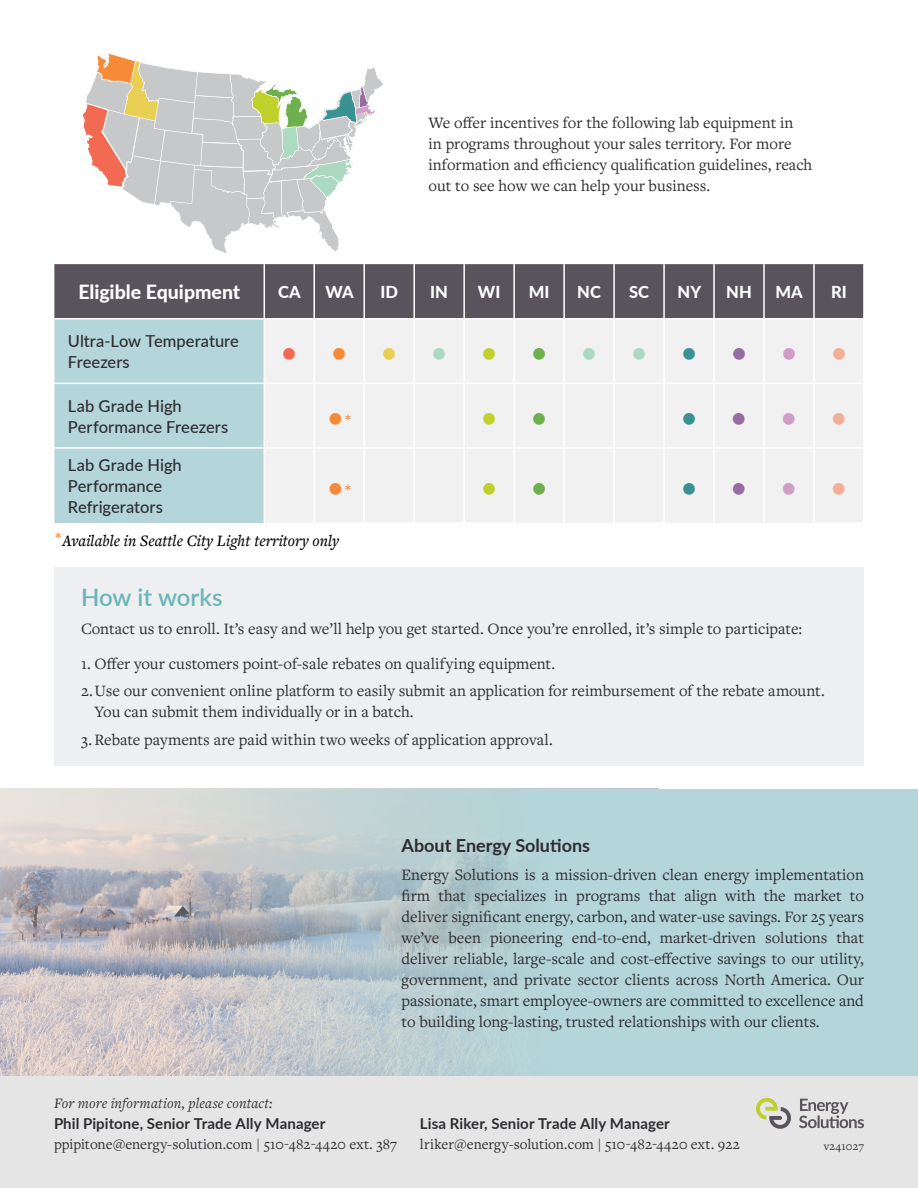
<style>
.page{position:relative;width:918px;height:1188px;background:#fff}
.page>*{position:absolute;margin:0;border:0;box-sizing:border-box;transform-origin:0 0}
.t1{font:500 30px "Lato";color:#acdac0}
.t2{font:500 30px "Lato";color:#3a9191}
.t3{font:500 30px "Lato";color:#f68a37}
.t4{font:500 30px "Lato";color:#bfd12a}
.t5{font:600 24px "Lato";letter-spacing:-.005em;color:#6bb5ba}
.t6{font:800 19.5px "Lato";color:#fff}
.t7{font:700 18px "Lato";color:#2e2c30}
.t8{font:16.5px/21px "Freight Text Pro";color:#2e2c30}
.t9{font:500 16.5px/21px "Lato";letter-spacing:.005em;color:#2e2c30}
.t10{font:italic 500 16.5px "Freight Text Pro";color:#000}
.t11{font:800 16.5px "Lato";color:#fff}
.t12{font:15px "Freight Text Pro";color:#2e2c30}
.t13{font:700 15px "Lato";letter-spacing:.01em;color:#2e2c30}
.t14{font:italic 15px "Freight Text Pro";letter-spacing:.01em;color:#2e2c30}
.t15{font:12px "Freight Text Pro";letter-spacing:.02em;color:#2e2c30}
.s1{color:#f26a51}
.s2{color:#f68a37}
.s3{color:#e9cf54}
.s4{color:#bfd12a}
.s5{color:#6fb04e}
.s6{color:#3a9191}
.s7{color:#986ba1}
.s8{color:#d09dc7}
.s9{color:#f3ae98}
.s10{font-size:18px}
.s11{font-family:"Lato";font-style:normal;font-size:18px;color:#f68a37}
</style>
<div class="page">
<div style="left:0;top:1076px;width:918px;height:112px;background:#e6e5e6"></div>
<svg style="left:799px;top:1099px;width:65px;height:29px"></svg>
<svg style="left:756px;top:1098px;width:35px;height:31px"></svg>
<svg style="left:0;top:789px;width:918px;height:287px;background:#bbcdd0"></svg>
<div style="left:54px;top:567px;width:810px;height:198px;background:#eeeff0"></div>
<div style="left:54px;top:264px;width:809px;height:54px;background:#59535c"></div>
<div style="left:54px;top:320px;width:210px;height:203px;background:#b4d6da"></div>
<div style="left:265px;top:320px;width:598px;height:203px;background:#f1f1f2"></div>
<hr style="left:264px;top:264px;width:1px;height:54px;background:#fff">
<hr style="left:513px;top:264px;width:2px;height:54px;background:#fff">
<hr style="left:563px;top:264px;width:2px;height:54px;background:#fff">
<hr style="left:663px;top:264px;width:2px;height:54px;background:#fff">
<hr style="left:713px;top:264px;width:2px;height:54px;background:#fff">
<hr style="left:513px;top:320px;width:2px;height:63px;background:#fff">
<hr style="left:563px;top:320px;width:2px;height:63px;background:#fff">
<hr style="left:663px;top:320px;width:2px;height:63px;background:#fff">
<hr style="left:713px;top:320px;width:2px;height:63px;background:#fff">
<hr style="left:54px;top:383px;width:210px;height:1px;background:#fff">
<hr style="left:264px;top:383px;width:50px;height:1px;background:#fff">
<hr style="left:514px;top:383px;width:50px;height:1px;background:#fff">
<hr style="left:564px;top:383px;width:50px;height:1px;background:#fff">
<hr style="left:664px;top:383px;width:50px;height:1px;background:#fff">
<hr style="left:714px;top:383px;width:50px;height:1px;background:#fff">
<hr style="left:764px;top:383px;width:50px;height:1px;background:#fff">
<hr style="left:54px;top:447px;width:210px;height:2px;background:#fff">
<hr style="left:313px;top:384px;width:2px;height:63px;background:#fff">
<hr style="left:363px;top:384px;width:2px;height:63px;background:#fff">
<hr style="left:413px;top:384px;width:2px;height:63px;background:#fff">
<hr style="left:463px;top:384px;width:2px;height:63px;background:#fff">
<hr style="left:513px;top:384px;width:2px;height:63px;background:#fff">
<hr style="left:563px;top:384px;width:2px;height:63px;background:#fff">
<hr style="left:613px;top:384px;width:2px;height:63px;background:#fff">
<hr style="left:663px;top:384px;width:2px;height:63px;background:#fff">
<hr style="left:713px;top:384px;width:2px;height:63px;background:#fff">
<hr style="left:763px;top:384px;width:2px;height:63px;background:#fff">
<hr style="left:813px;top:384px;width:2px;height:63px;background:#fff">
<hr style="left:264px;top:447px;width:50px;height:2px;background:#fff">
<hr style="left:314px;top:447px;width:50px;height:2px;background:#fff">
<hr style="left:313px;top:449px;width:2px;height:73px;background:#fff">
<hr style="left:364px;top:447px;width:50px;height:2px;background:#fff">
<hr style="left:363px;top:449px;width:2px;height:73px;background:#fff">
<hr style="left:414px;top:447px;width:50px;height:2px;background:#fff">
<hr style="left:413px;top:449px;width:2px;height:73px;background:#fff">
<hr style="left:464px;top:447px;width:50px;height:2px;background:#fff">
<hr style="left:463px;top:449px;width:2px;height:73px;background:#fff">
<hr style="left:514px;top:447px;width:50px;height:2px;background:#fff">
<hr style="left:513px;top:449px;width:2px;height:73px;background:#fff">
<hr style="left:564px;top:447px;width:50px;height:2px;background:#fff">
<hr style="left:563px;top:449px;width:2px;height:74px;background:#fff">
<hr style="left:614px;top:447px;width:50px;height:2px;background:#fff">
<hr style="left:613px;top:449px;width:2px;height:73px;background:#fff">
<hr style="left:664px;top:447px;width:50px;height:2px;background:#fff">
<hr style="left:663px;top:449px;width:2px;height:73px;background:#fff">
<hr style="left:714px;top:447px;width:50px;height:2px;background:#fff">
<hr style="left:713px;top:449px;width:2px;height:74px;background:#fff">
<hr style="left:764px;top:447px;width:50px;height:2px;background:#fff">
<hr style="left:763px;top:449px;width:2px;height:74px;background:#fff">
<hr style="left:814px;top:447px;width:51px;height:2px;background:#fff">
<hr style="left:813px;top:449px;width:2px;height:73px;background:#fff">
<hr style="left:763px;top:264px;width:2px;height:54px;background:#fff">
<hr style="left:813px;top:264px;width:2px;height:54px;background:#fff">
<hr style="left:613px;top:264px;width:2px;height:54px;background:#fff">
<hr style="left:313px;top:264px;width:2px;height:54px;background:#fff">
<hr style="left:363px;top:264px;width:2px;height:54px;background:#fff">
<hr style="left:413px;top:264px;width:2px;height:54px;background:#fff">
<hr style="left:463px;top:264px;width:2px;height:54px;background:#fff">
<hr style="left:763px;top:320px;width:2px;height:63px;background:#fff">
<hr style="left:813px;top:320px;width:2px;height:63px;background:#fff">
<hr style="left:613px;top:320px;width:2px;height:63px;background:#fff">
<hr style="left:313px;top:320px;width:2px;height:63px;background:#fff">
<hr style="left:363px;top:320px;width:2px;height:63px;background:#fff">
<hr style="left:413px;top:320px;width:2px;height:63px;background:#fff">
<hr style="left:463px;top:320px;width:2px;height:63px;background:#fff">
<hr style="left:814px;top:383px;width:51px;height:1px;background:#fff">
<hr style="left:314px;top:383px;width:50px;height:1px;background:#fff">
<hr style="left:364px;top:383px;width:50px;height:1px;background:#fff">
<hr style="left:414px;top:383px;width:50px;height:1px;background:#fff">
<hr style="left:614px;top:383px;width:50px;height:1px;background:#fff">
<hr style="left:464px;top:383px;width:50px;height:1px;background:#fff">
<hr style="left:813px;top:522px;width:52px;height:2px;background:#fff">
<hr style="left:313px;top:522px;width:51px;height:2px;background:#fff">
<hr style="left:364px;top:522px;width:50px;height:2px;background:#fff">
<hr style="left:414px;top:522px;width:50px;height:2px;background:#fff">
<hr style="left:613px;top:522px;width:52px;height:2px;background:#fff">
<hr style="left:464px;top:522px;width:51px;height:2px;background:#fff">
<svg style="left:83px;top:53px;width:300px;height:200px"></svg>
<p class="t8" style="left:429px;top:111px;width:385px">We offer incentives for the following lab equipment in<br>in programs throughout your sales territory. For more information and efficiency qualification guidelines, reach out to see how we can help your business.</p>
<p class="t6" style="left:78px;top:278px;width:163px">Eligible Equipment</p>
<p class="t11" style="left:278px;top:280px;width:24px">CA</p>
<p class="t11" style="left:325px;top:280px;width:30px">WA</p>
<p class="t11" style="left:380px;top:280px;width:19px">ID</p>
<p class="t11" style="left:430px;top:280px;width:19px">IN</p>
<p class="t11" style="left:478px;top:280px;width:24px">WI</p>
<p class="t11" style="left:529px;top:280px;width:22px">MI</p>
<p class="t11" style="left:577px;top:280px;width:25px">NC</p>
<p class="t11" style="left:629px;top:280px;width:21px">SC</p>
<p class="t11" style="left:678px;top:280px;width:25px">NY</p>
<p class="t11" style="left:726px;top:280px;width:27px">NH</p>
<p class="t11" style="left:776px;top:280px;width:29px">MA</p>
<p class="t11" style="left:831px;top:280px;width:17px">RI</p>
<p class="t9" style="left:68px;top:330px;width:173px">Ultra-Low Temperature<br>Freezers</p>
<h1 class="t1" style="left:281px;top:331px;width:569px"><span class="s1">•</span><span class="s2">•</span><span class="s3">•</span>•<span class="s4">•</span><span class="s5">•</span>••<span class="s6">•</span><span class="s7">•</span><span class="s8">•</span><span class="s9">•</span></h1>
<p class="t9" style="left:68px;top:395px;width:162px">Lab Grade High<br>Performance Freezers</p>
<h1 class="t3" style="left:327px;top:395px;width:27px">•<span class="s10">*</span></h1>
<h1 class="t4" style="left:480px;top:395px;width:69px">• <span class="s5">•</span></h1>
<h1 class="t2" style="left:680px;top:395px;width:169px">•<span class="s7">•</span><span class="s8">•</span><span class="s9">•</span></h1>
<p class="t9" style="left:68px;top:454px;width:115px">Lab Grade High<br>Performance<br>Refrigerators</p>
<h1 class="t3" style="left:327px;top:465px;width:27px">•<span class="s10">*</span></h1>
<h1 class="t4" style="left:480px;top:465px;width:69px">• <span class="s5">•</span></h1>
<h1 class="t2" style="left:680px;top:465px;width:169px">•<span class="s7">•</span><span class="s8">•</span><span class="s9">•</span></h1>
<p class="t10" style="left:54px;top:529px;width:286px"><span class="s11">*</span>Available in Seattle City Light territory only</p>
<h2 class="t5" style="left:81px;top:580px;width:143px">How it works</h2>
<p class="t8" style="left:81px;top:618px;width:723px">Contact us to enroll. It’s easy and we’ll help you get started. Once you’re enrolled, it’s simple to participate:</p>
<p class="t8" style="left:81px;top:649px;width:745px;line-height:27.8px">1. Offer your customers point-of-sale rebates on qualifying equipment.<br>2.Use our convenient online platform to easily submit an application for reimbursement of the rebate amount.</p>
<p class="t8" style="left:81px;top:698px;width:473px;line-height:27.8px;text-indent:13px">You can submit them individually or in a batch.<br>3.Rebate payments are paid within two weeks of application approval.</p>
<p class="t7" style="left:402px;top:832px;width:190px">About Energy Solutions</p>
<p class="t8" style="left:402px;top:863px;width:464px;text-align:justify">Energy Solutions is a mission-driven clean energy implementation firm that specializes in programs that align with the market to deliver significant energy, carbon, and water-use savings. For 25 years we’ve been pioneering end-to-end, market-driven solutions that deliver reliable, large-scale and cost-effective savings to our utility, government, and private sector clients across North America. Our passionate, smart employee-owners are committed to excellence and to building long-lasting, trusted relationships with our clients.</p>
<p class="t14" style="left:54px;top:1094px;width:220px">For more information, please contact:</p>
<p class="t13" style="left:54px;top:1113px;width:273px">Phil Pipitone, Senior Trade Ally Manager</p>
<p class="t12" style="left:54px;top:1134px;width:345px">ppipitone@energy-solution.com | 510-482-4420 ext. 387</p>
<p class="t13" style="left:420px;top:1113px;width:251px">Lisa Riker, Senior Trade Ally Manager</p>
<p class="t12" style="left:420px;top:1134px;width:321px">lriker@energy-solution.com | 510-482-4420 ext. 922</p>
<p class="t15" style="left:824px;top:1138px;width:42px">v241027</p>
</div>
